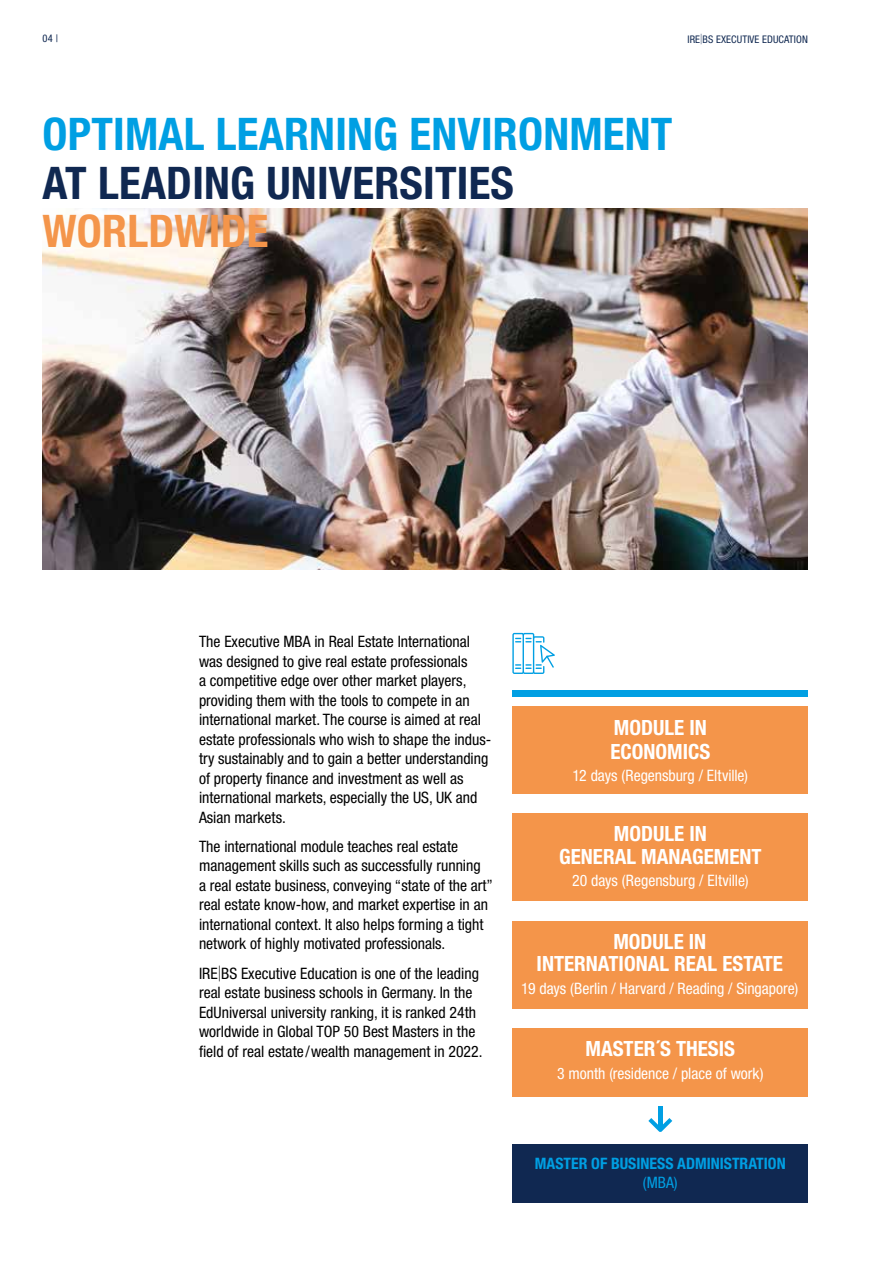
<style>
.page{position:relative;width:893px;height:1263px;background:#fff}
.page>*{position:absolute;margin:0;border:0;box-sizing:border-box;transform-origin:0 0}
.t1{font:700 condensed 45px "Helvetica Neue LT Pro";letter-spacing:.005em;color:#009fe3}
.t2{font:700 condensed 45px "Helvetica Neue LT Pro";letter-spacing:.005em;color:#102851}
.t3{font:700 condensed 45px "Helvetica Neue LT Pro";letter-spacing:.005em;color:#f4954a}
.t4{font:700 condensed 21px/22.5px "Helvetica Neue LT Pro";color:#fff;text-align:center}
.t5{font:condensed 15.75px/19.5px "Helvetica Neue LT Pro";color:#000}
.t6{font:condensed 15.75px "Helvetica Neue LT Pro";color:#fff}
.t7{font:700 condensed 15.75px "Helvetica Neue LT Pro";color:#009fe3}
.t8{font:condensed 15.75px "Helvetica Neue LT Pro";color:#009fe3}
.t9{font:condensed 10.5px "Helvetica Neue LT Pro";letter-spacing:.01em;color:#102851}
.s1{font-weight:100;font-stretch:normal}
</style>
<div class="page">
<img style="left:43px;top:208px;width:765px;height:361px">
<div style="left:512px;top:1144px;width:296px;height:59px;background:#102851"></div>
<div style="left:512px;top:690px;width:296px;height:6px;background:#009fe3"></div>
<svg style="left:512px;top:633px;width:43px;height:41px"></svg>
<hr style="left:658px;top:1106px;width:4px;height:23px;background:#009fe3">
<svg style="left:648px;top:1118px;width:24px;height:14px"></svg>
<div style="left:512px;top:706px;width:296px;height:88px;background:#f4954a"></div>
<div style="left:512px;top:813px;width:296px;height:88px;background:#f4954a"></div>
<div style="left:512px;top:920px;width:296px;height:88px;background:#f4954a"></div>
<div style="left:512px;top:1028px;width:296px;height:68px;background:#f4954a"></div>
<p class="t9" style="left:43px;top:32px;width:17px">04 |</p>
<p class="t9" style="left:687px;top:33px;width:122px">IRE<span class="s1">|</span>BS EXECUTIVE EDUCATION</p>
<h1 class="t1" style="left:43px;top:107px;width:631px">OPTIMAL LEARNING ENVIRONMENT</h1>
<h1 class="t2" style="left:43px;top:155px;width:473px">AT LEADING UNIVERSITIES</h1>
<h1 class="t3" style="left:43px;top:204px;width:227px">WORLDWIDE</h1>
<p class="t5" style="left:199px;top:632px;width:294px">The Executive MBA in Real Estate International was designed to give real estate professionals<br>a competitive edge over other market players, providing them with the tools to compete in an international market. The course is aimed at real estate professionals who wish to shape the indus&shy;try sustainably and to gain a better understanding of property finance and investment as well as international markets, especially the US, UK and Asian markets.</p>
<p class="t5" style="left:199px;top:836px;width:296px">The international module teaches real estate management skills such as successfully running<br>a real estate business, conveying “state of the art” real estate know-how, and market expertise in an international context. It also helps forming a tight network of highly motivated professionals.</p>
<p class="t5" style="left:199px;top:963px;width:285px">IRE<span class="s1">|</span>BS Executive Education is one of the leading real estate business schools in Germany. In the EdUniversal university ranking, it is ranked 24th worldwide in Global TOP 50 Best Masters in the field of real estate / wealth management in 2022.</p>
<h2 class="t4" style="left:610px;top:715px;width:101px;line-height:24px;text-align:left">MODULE IN<br>ECONOMICS</h2>
<p class="t6" style="left:573px;top:766px;width:177px">12 days (Regensburg / Eltville)</p>
<h2 class="t4" style="left:559px;top:822px;width:204px">MODULE IN<br>GENERAL MANAGEMENT</h2>
<p class="t6" style="left:572px;top:872px;width:178px">20 days (Regensburg / Eltville)</p>
<h2 class="t4" style="left:537px;top:930px;width:248px">MODULE IN<br>INTERNATIONAL REAL ESTATE</h2>
<p class="t6" style="left:521px;top:979px;width:279px">19 days (Berlin / Harvard / Reading / Singapore)</p>
<h2 class="t4" style="left:585px;top:1037px;width:151px">MASTER´S THESIS</h2>
<p class="t6" style="left:557px;top:1064px;width:208px">3 month (residence / place of work)</p>
<p class="t7" style="left:535px;top:1154px;width:252px">MASTER OF BUSINESS ADMINISTRATION</p>
<p class="t8" style="left:643px;top:1174px;width:36px">(MBA)</p>
</div>
